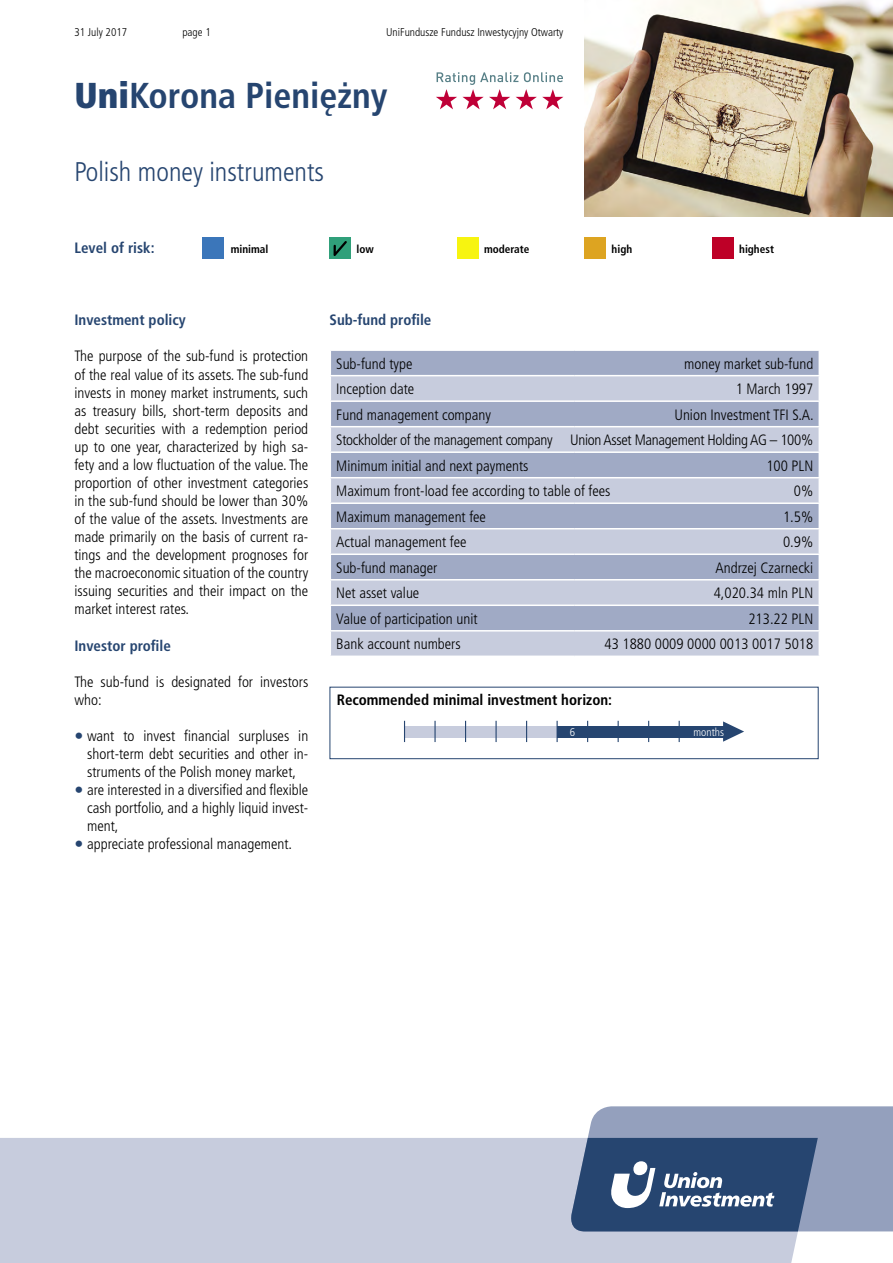
<style>
.page{position:relative;width:893px;height:1263px;background:#fff}
.page>*{position:absolute;margin:0;border:0;box-sizing:border-box;transform-origin:0 0}
.t1{font:700 condensed 36px "Frutiger LT Pro";color:#264570}
.t2{font:300 condensed 27px "Frutiger LT Pro";color:#264570}
._04_Copy_10_pt{font:300 condensed 15px/18px "Frutiger LT Pro";color:#000;text-align:justify}
._04a_Body_copy_listi{font:300 condensed 15px/18px "Frutiger LT Pro";color:#000;text-align:justify}
._04_Copy_10_pt-2{font:300 condensed 15px "Frutiger LT Pro";letter-spacing:-.02em;color:#000}
._03_Subhead_10_pt{font:700 condensed 15px "Frutiger LT Pro";color:#264570}
._04_Copy_10_pt-3{font:700 condensed 15px "Frutiger LT Pro";color:#000}
._07_Issue_details__p{font:300 condensed 11.25px "Frutiger LT Pro";color:#000}
._03_Subhead_10_pt-2{font:700 condensed 11.25px "Frutiger LT Pro";color:#000}
._07_Issue_details__p-2{font:300 condensed 11.25px "Frutiger LT Pro";color:#fff}
.s1{font-weight:900}
.s2{font-size:18px;color:#264570}
</style>
<div class="page">
<div style="left:202px;top:238px;width:21px;height:21px;background:#3b76ba"></div>
<div style="left:330px;top:238px;width:21px;height:21px;background:#30a07a"></div>
<svg style="left:334px;top:241px;width:13px;height:15px"></svg>
<div style="left:457px;top:238px;width:21px;height:21px;background:#f7f410"></div>
<div style="left:585px;top:238px;width:21px;height:21px;background:#dda421"></div>
<div style="left:712px;top:238px;width:21px;height:21px;background:#be0027"></div>
<img style="left:585px;top:0;width:308px;height:217px">
<div style="left:0;top:1138px;width:818px;height:125px;background:#c7ccdd"></div>
<svg style="left:568px;top:1106px;width:325px;height:125px;background:#6a7d9e"></svg>
<svg style="left:436px;top:72px;width:127px;height:37px"></svg>
<div style="left:330px;top:687px;width:489px;height:72px;border:1px solid #264570"></div>
<div style="left:331px;top:351px;width:488px;height:24px;background:#a0aac5"></div>
<svg style="left:331px;top:376px;width:488px;height:279px;background:#b6bdd2"></svg>
<hr style="left:330px;top:400px;width:245px;height:2px;background:#fff">
<hr style="left:575px;top:400px;width:245px;height:2px;background:#fff">
<hr style="left:330px;top:426px;width:245px;height:1px;background:#fff">
<hr style="left:575px;top:426px;width:245px;height:1px;background:#fff">
<hr style="left:330px;top:451px;width:245px;height:2px;background:#fff">
<hr style="left:575px;top:451px;width:245px;height:2px;background:#fff">
<hr style="left:330px;top:477px;width:245px;height:1px;background:#fff">
<hr style="left:575px;top:477px;width:245px;height:1px;background:#fff">
<hr style="left:330px;top:502px;width:245px;height:2px;background:#fff">
<hr style="left:575px;top:502px;width:245px;height:2px;background:#fff">
<hr style="left:330px;top:528px;width:245px;height:1px;background:#fff">
<hr style="left:575px;top:528px;width:245px;height:1px;background:#fff">
<hr style="left:330px;top:553px;width:245px;height:2px;background:#fff">
<hr style="left:575px;top:553px;width:245px;height:2px;background:#fff">
<hr style="left:330px;top:579px;width:245px;height:1px;background:#fff">
<hr style="left:575px;top:579px;width:245px;height:1px;background:#fff">
<hr style="left:330px;top:604px;width:245px;height:2px;background:#fff">
<hr style="left:575px;top:604px;width:245px;height:2px;background:#fff">
<hr style="left:330px;top:630px;width:245px;height:1px;background:#fff">
<hr style="left:575px;top:630px;width:245px;height:1px;background:#fff">
<div style="left:404px;top:726px;width:320px;height:11px;background:#264570"></div>
<div style="left:404px;top:726px;width:153px;height:11px;background:#c7ccdd"></div>
<svg style="left:723px;top:721px;width:21px;height:21px"></svg>
<svg style="left:404px;top:721px;width:1px;height:21px"></svg>
<hr style="left:434px;top:721px;width:2px;height:21px;background:#264570">
<svg style="left:465px;top:721px;width:1px;height:21px"></svg>
<hr style="left:495px;top:721px;width:2px;height:21px;background:#264570">
<svg style="left:526px;top:721px;width:1px;height:21px"></svg>
<p class="_07_Issue_details__p" style="left:74px;top:26px;width:54px">31 July 2017</p>
<p class="_07_Issue_details__p" style="left:182px;top:26px;width:30px">page 1</p>
<p class="_07_Issue_details__p" style="left:386px;top:26px;width:179px">UniFundusze Fundusz Inwestycyjny Otwarty</p>
<h1 class="t1" style="left:74px;top:75px;width:315px"><span class="s1">Uni</span>Korona Pieniężny</h1>
<h2 class="t2" style="left:74px;top:156px;width:251px">Polish money instruments</h2>
<p class="_03_Subhead_10_pt" style="left:74px;top:239px;width:82px">Level of risk:</p>
<p class="_03_Subhead_10_pt-2" style="left:231px;top:242px;width:39px">minimal</p>
<p class="_03_Subhead_10_pt-2" style="left:356px;top:242px;width:19px">low</p>
<p class="_03_Subhead_10_pt-2" style="left:484px;top:242px;width:47px">moderate</p>
<p class="_03_Subhead_10_pt-2" style="left:612px;top:242px;width:22px">high</p>
<p class="_03_Subhead_10_pt-2" style="left:739px;top:242px;width:36px">highest</p>
<p class="_03_Subhead_10_pt" style="left:74px;top:311px;width:113px">Investment policy</p>
<p class="_04_Copy_10_pt" style="left:74px;top:347px;width:235px">The purpose of the sub-fund is protection of the real value of its assets. The sub-fund invests in money market instruments, such as treasury bills, short-term deposits and debt securities with a redemption period up to one year, characterized by high sa&shy;fety and a low fluctuation of the value. The proportion of other investment categories in the sub-fund should be lower than 30% of the value of the assets. Investments are made primarily on the basis of current ra&shy;tings and the development prognoses for the macroeconomic situation of the country issuing securities and their impact on the market interest rates.</p>
<p class="_03_Subhead_10_pt" style="left:74px;top:636px;width:98px">Investor profi le</p>
<p class="_04_Copy_10_pt" style="left:74px;top:673px;width:235px">The sub-fund is designated for investors who:</p>
<p class="_04a_Body_copy_listi" style="left:87px;top:727px;width:223px;text-indent:-13px"><span class="s2">•</span> want to invest financial surpluses in short-term debt securities and other in&shy;struments of the Polish money market,</p>
<p class="_04a_Body_copy_listi" style="left:87px;top:781px;width:223px;text-indent:-13px"><span class="s2">•</span> are interested in a diversified and flexible cash portfolio, and a highly liquid invest&shy;ment,</p>
<p class="_04a_Body_copy_listi" style="left:74px;top:835px;width:219px"><span class="s2">•</span> appreciate professional management.</p>
<p class="_03_Subhead_10_pt" style="left:330px;top:311px;width:103px">Sub-fund profile</p>
<p class="_04_Copy_10_pt" style="left:336px;top:354px;width:78px">Sub-fund type</p>
<p class="_04_Copy_10_pt" style="left:684px;top:354px;width:131px">money market sub-fund</p>
<p class="_04_Copy_10_pt" style="left:336px;top:380px;width:80px">Inception date</p>
<p class="_04_Copy_10_pt" style="left:736px;top:380px;width:79px">1 March 1997</p>
<p class="_04_Copy_10_pt" style="left:336px;top:405px;width:156px">Fund management company</p>
<p class="_04_Copy_10_pt" style="left:674px;top:405px;width:141px">Union Investment TFI S.A.</p>
<p class="_04_Copy_10_pt-2" style="left:336px;top:431px;width:478px">Stockholder of the management company Union Asset Management Holding AG – 100%</p>
<p class="_04_Copy_10_pt" style="left:336px;top:457px;width:194px">Minimum initial and next payments</p>
<p class="_04_Copy_10_pt" style="left:766px;top:457px;width:48px">100 PLN</p>
<p class="_04_Copy_10_pt" style="left:336px;top:482px;width:276px">Maximum front-load fee according to table of fees</p>
<p class="_04_Copy_10_pt" style="left:794px;top:482px;width:21px">0%</p>
<p class="_04_Copy_10_pt" style="left:336px;top:508px;width:151px">Maximum management fee</p>
<p class="_04_Copy_10_pt" style="left:783px;top:508px;width:32px">1.5%</p>
<p class="_04_Copy_10_pt" style="left:336px;top:533px;width:132px">Actual management fee</p>
<p class="_04_Copy_10_pt" style="left:783px;top:533px;width:32px">0.9%</p>
<p class="_04_Copy_10_pt" style="left:336px;top:559px;width:103px">Sub-fund manager</p>
<p class="_04_Copy_10_pt" style="left:715px;top:559px;width:99px">Andrzej Czarnecki</p>
<p class="_04_Copy_10_pt" style="left:336px;top:584px;width:85px">Net asset value</p>
<p class="_04_Copy_10_pt" style="left:714px;top:584px;width:101px">4,020.34 mln PLN</p>
<p class="_04_Copy_10_pt" style="left:336px;top:610px;width:143px">Value of participation unit</p>
<p class="_04_Copy_10_pt" style="left:748px;top:610px;width:66px">213.22 PLN</p>
<p class="_04_Copy_10_pt" style="left:336px;top:635px;width:126px">Bank account numbers</p>
<p class="_04_Copy_10_pt" style="left:604px;top:635px;width:210px">43 1880 0009 0000 0013 0017 5018</p>
<p class="_04_Copy_10_pt-3" style="left:337px;top:691px;width:277px">Recommended minimal investment horizon:</p>
<p class="_07_Issue_details__p-2" style="left:570px;top:725px;width:7px">6</p>
<p class="_07_Issue_details__p-2" style="left:693px;top:725px;width:32px">months</p>
</div>
